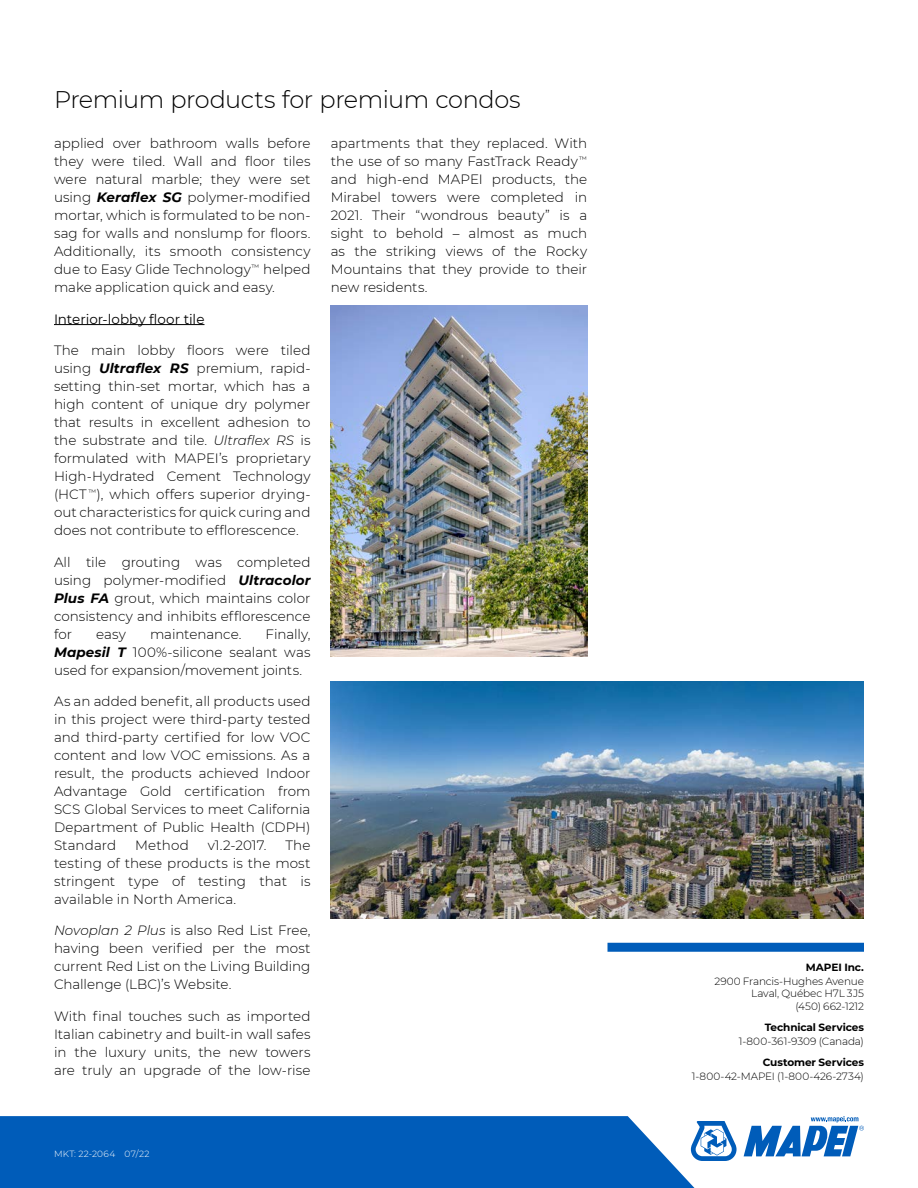
<style>
.page{position:relative;width:918px;height:1188px;background:#fff}
.page>*{position:absolute;margin:0;border:0;box-sizing:border-box;transform-origin:0 0}
.t1{font:300 24px "Montserrat";letter-spacing:-.015em;color:#000}
.t2{font:300 13.5px/18px "Montserrat";color:#000;text-align:justify}
.t3{font:13.5px "Montserrat";color:#000}
.t4{font:300 10.5px/12.6px "Montserrat";letter-spacing:-.01em;color:#000;text-align:right}
.t5{font:700 10.5px "Montserrat";letter-spacing:-.01em;color:#000}
.t6{font:300 9px "Montserrat";letter-spacing:.04em;color:#fff}
.s1{font-weight:700;font-style:italic}
.s2{font-style:italic}
</style>
<div class="page">
<hr style="left:54px;top:324px;width:150px;height:1px;background:#000">
<div style="left:0;top:1116px;width:694px;height:72px;background:#005cb9"></div>
<svg style="left:691px;top:1121px;width:46px;height:40px"></svg>
<svg style="left:744px;top:1116px;width:120px;height:40px"></svg>
<img style="left:331px;top:306px;width:256px;height:351px">
<div style="left:608px;top:943px;width:256px;height:9px;background:#005cb9"></div>
<img style="left:331px;top:682px;width:533px;height:236px">
<h1 class="t1" style="left:54px;top:83px;width:468px">Premium products for premium condos</h1>
<p class="t2" style="left:54px;top:134px;width:258px">applied over bathroom walls before they were tiled. Wall and floor tiles were natural marble; they were set using <span class="s1">Keraflex SG</span> polymer-modified mortar, which is formulated to be non&shy;sag for walls and nonslump for floors.<br>Additionally, its smooth consistency due to Easy Glide Technology<sup>™</sup> helped make application quick and easy.</p>
<p class="t3" style="left:54px;top:309px;width:152px">Interior-lobby floor tile</p>
<p class="t2" style="left:54px;top:341px;width:258px">The main lobby floors were tiled using <span class="s1">Ultraflex RS</span> premium, rapid&shy;setting thin-set mortar, which has a high content of unique dry polymer that results in excellent adhesion to the substrate and tile. <span class="s2">Ultraflex RS</span> is formulated with MAPEI’s proprietary High-Hydrated Cement Technology (HCT <sup>™</sup>), which offers superior drying&shy;out characteristics for quick curing and does not contribute to efflorescence.</p>
<p class="t2" style="left:54px;top:552px;width:258px">All tile grouting was completed using polymer-modified <span class="s1">Ultracolor Plus FA</span> grout, which maintains color consistency and inhibits efflorescence for</p>
<p class="t2" style="left:54px;top:624px;width:258px;text-indent:212px">Finally, <span class="s1">Mapesil T</span> 100%-silicone sealant was used for expansion/movement joints.</p>
<p class="t2" style="left:54px;top:692px;width:258px">As an added benefit, all products used in this project were third-party tested and third-party certified for low VOC content and low VOC emissions. As a result, the products achieved Indoor Advantage Gold certification from SCS Global Services to meet California Department of Public Health (CDPH)<br>Standard</p>
<p class="t2" style="left:96px;top:624px;width:31px">easy</p>
<p class="t2" style="left:150px;top:624px;width:93px">maintenance.</p>
<p class="t2" style="left:54px;top:836px;width:258px;text-indent:231px">The testing of these products is the most stringent type of testing that is available in North America.</p>
<p class="t2" style="left:54px;top:921px;width:258px"><span class="s2">Novoplan 2 Plus</span> is also Red List Free, having been verified per the most current Red List on the Living Building Challenge (LBC)’s Website.</p>
<p class="t2" style="left:54px;top:1007px;width:258px">With final touches such as imported Italian cabinetry and built-in wall safes in the luxury units, the new towers are truly an upgrade of the low-rise</p>
<p class="t2" style="left:135px;top:836px;width:55px">Method</p>
<p class="t2" style="left:208px;top:836px;width:60px">v1.2-2017.</p>
<p class="t2" style="left:331px;top:134px;width:258px">apartments that they replaced. With the use of so many FastTrack Ready<sup>™ </sup>and high-end MAPEI products, the Mirabel towers were completed in 2021. Their “wondrous beauty” is a sight to behold – almost as much as the striking views of the Rocky Mountains that they provide to their new residents.</p>
<p class="t6" style="left:54px;top:1147px;width:97px">MKT: 22-2064 07/22</p>
<p class="t5" style="left:806px;top:959px;width:60px">MAPEI Inc.</p>
<p class="t4" style="left:715px;top:974px;width:151px">2900 Francis-Hughes Avenue<br>Laval, Québec H7L 3J5<br>(450) 662-1212</p>
<p class="t5" style="left:765px;top:1020px;width:101px">Technical Services</p>
<p class="t4" style="left:739px;top:1035px;width:127px">1-800-361-9309 (Canada)</p>
<p class="t5" style="left:763px;top:1055px;width:103px">Customer Services</p>
<p class="t4" style="left:692px;top:1070px;width:174px">1-800-42-MAPEI (1-800-426-2734)</p>
</div>
